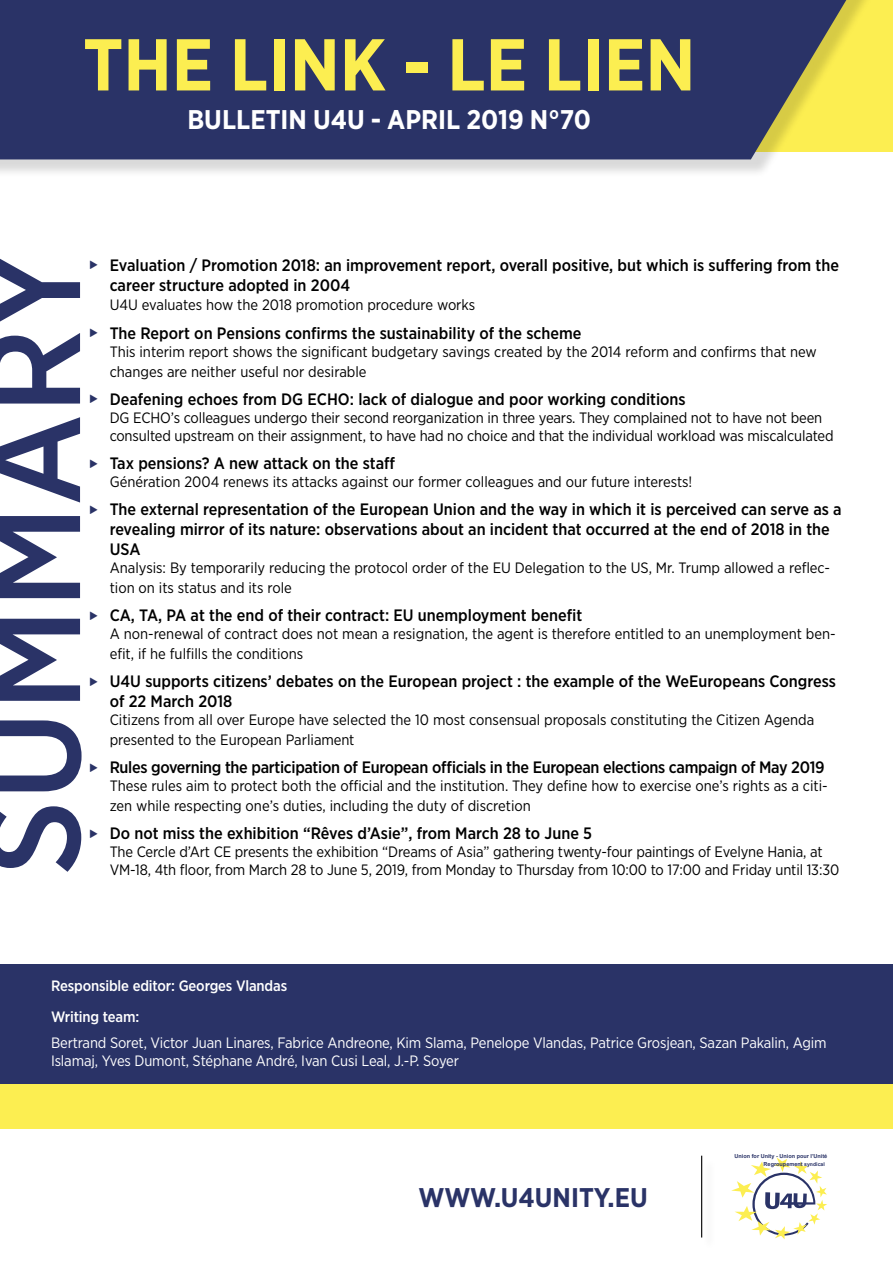
<style>
.page{position:relative;width:893px;height:1263px;background:#fff}
.page>*{position:absolute;margin:0;border:0;box-sizing:border-box;transform-origin:0 0}
.t1{font:500 136.35px "Gotham Narrow";color:#2a3367}
.t2{font:700 73.2px "Gotham Narrow";color:#fcee51}
.t3{font:700 27px "Gotham Narrow";color:#fff}
.t4{font:700 27px "Gotham Narrow";color:#2a3367}
.t5{font:500 16.5px/19.8px "Gotham Narrow";color:#000}
.t6{font:500 16.5px "Gotham Narrow";letter-spacing:-.02em;color:#000}
.t7{font:15px/19.8px "Gotham Narrow";color:#000}
.t8{font:15px/18px "Gotham Narrow";letter-spacing:-.01em;color:#fff}
.t9{font:500 15px "Gotham Narrow";letter-spacing:-.01em;color:#fff}
.t10{font:700 5.55px/7.9px "Arial";color:#2a3367}
.s1{font-family:"Icons South St";font-weight:400;font-size:7.5px;color:#2a3367}
.s2{font-size:5.1px}
</style>
<div class="page">
<div style="left:0;top:0;width:883px;height:178px;background:#000;opacity:.15"></div>
<div style="left:0;top:0;width:846px;height:159px;background:#2a3367"></div>
<svg style="left:731px;top:1157px;width:96px;height:82px"></svg>
<hr style="left:701px;top:1156px;width:1px;height:81px;background:#000">
<div style="left:0;top:1084px;width:893px;height:44px;background:#fcee51"></div>
<div style="left:0;top:964px;width:893px;height:120px;background:#2a3367"></div>
<h2 class="t2" style="left:83px;top:18px;width:614px">THE LINK - LE LIEN</h2>
<h3 class="t3" style="left:187px;top:103px;width:405px">BULLETIN U4U - APRIL 2019 N°70</h3>
<h1 class="t1" style="left:-54px;top:875px;width:628px;rotate:-90deg">SUMMARY</h1>
<p class="t5" style="left:110px;top:255px;width:731px;text-indent:-20px"><span class="s1">C</span> Evaluation / Promotion 2018: an improvement report, overall positive, but which is suffering from the career structure adopted in 2004</p>
<p class="t7" style="left:110px;top:295px;width:367px">U4U evaluates how the 2018 promotion procedure works</p>
<p class="t5" style="left:90px;top:323px;width:493px"><span class="s1">C</span> The Report on Pensions confirms the sustainability of the scheme</p>
<p class="t7" style="left:110px;top:341px;width:709px">This interim report shows the significant budgetary savings created by the 2014 reform and confirms that new changes are neither useful nor desirable</p>
<p class="t5" style="left:90px;top:389px;width:597px"><span class="s1">C</span> Deafening echoes from DG ECHO: lack of dialogue and poor working conditions</p>
<p class="t7" style="left:110px;top:408px;width:725px;line-height:18px">DG ECHO’s colleagues undergo their second reorganization in three years. They complained not to have not been consulted upstream on their assignment, to have had no choice and that the individual workload was miscalculated</p>
<p class="t5" style="left:90px;top:453px;width:306px"><span class="s1">C</span> Tax pensions? A new attack on the staff</p>
<p class="t7" style="left:110px;top:472px;width:584px">Génération 2004 renews its attacks against our former colleagues and our future interests!</p>
<p class="t5" style="left:110px;top:500px;width:734px;text-indent:-20px"><span class="s1">C</span> The external representation of the European Union and the way in which it is perceived can serve as a revealing mirror of its nature: observations about an incident that occurred at the end of 2018 in the<br>USA</p>
<p class="t7" style="left:110px;top:558px;width:722px">Analysis: By temporarily reducing the protocol order of the EU Delegation to the US, Mr. Trump allowed a reflec&shy;tion on its status and its role</p>
<p class="t5" style="left:90px;top:605px;width:494px"><span class="s1">C</span> CA, TA, PA at the end of their contract: EU unemployment benefit</p>
<p class="t7" style="left:110px;top:624px;width:727px">A non-renewal of contract does not mean a resignation, the agent is therefore entitled to an unemployment ben&shy;efit, if he fulfills the conditions</p>
<p class="t5" style="left:110px;top:671px;width:728px;text-indent:-20px"><span class="s1">C</span> U4U supports citizens’ debates on the European project : the example of the WeEuropeans Congress of 22 March 2018</p>
<p class="t7" style="left:110px;top:710px;width:706px">Citizens from all over Europe have selected the 10 most consensual proposals constituting the Citizen Agenda presented to the European Parliament</p>
<p class="t6" style="left:90px;top:757px;width:736px"><span class="s1">C</span> Rules governing the participation of European officials in the European elections campaign of May 2019</p>
<p class="t7" style="left:110px;top:776px;width:720px">These rules aim to protect both the official and the institution. They define how to exercise one’s rights as a citi&shy;zen while respecting one’s duties, including the duty of discretion</p>
<p class="t5" style="left:90px;top:823px;width:504px"><span class="s1">C</span> Do not miss the exhibition “Rêves d’Asie”, from March 28 to June 5</p>
<p class="t7" style="left:110px;top:843px;width:731px;line-height:18px">The Cercle d’Art CE presents the exhibition “Dreams of Asia” gathering twenty-four paintings of Evelyne Hania, at<br>VM-18, 4th floor, from March 28 to June 5, 2019, from Monday to Thursday from 10:00 to 17:00 and Friday until 13:30</p>
<p class="t9" style="left:51px;top:976px;width:238px">Responsible editor: Georges Vlandas</p>
<p class="t9" style="left:51px;top:1007px;width:90px">Writing team:</p>
<p class="t8" style="left:51px;top:1034px;width:777px">Bertrand Soret, Victor Juan Linares, Fabrice Andreone, Kim Slama, Penelope Vlandas, Patrice Grosjean, Sazan Pakalin, Agim<br>Islamaj, Yves Dumont, Stéphane André, Ivan Cusi Leal, J.-P. Soyer</p>
<h3 class="t4" style="left:419px;top:1180px;width:231px">WWW.U4UNITY.EU</h3>
<p class="t10" style="left:764px;top:1152px;width:65px;text-indent:-29px">Union for Unity - Union pour l’Unité<br>Regroupement <span class="s2">syndical</span></p>
</div>
